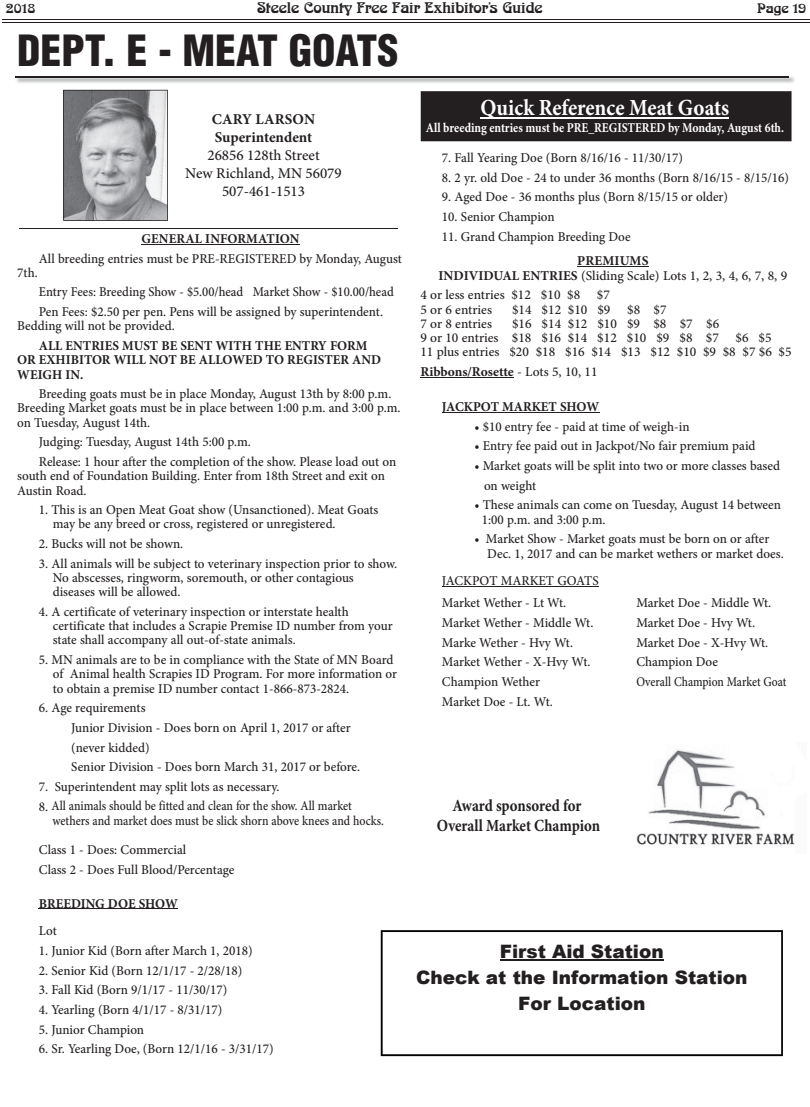
<style>
.page{position:relative;width:810px;height:1107px;background:#fff}
.page>*{position:absolute;margin:0;border:0;box-sizing:border-box;transform-origin:0 0}
.t1{font:900 condensed 42px "Helvetica LT Std";color:#231f20}
.t2{font:700 23.1px "Minion Pro";color:#fff;scale:.91 1}
.t3{font:900 22.2px/31.2px "Arial";color:#231f20}
.t4{font:900 18.45px/26px "Arial";color:#231f20}
.t5{font:18.45px "Arial";color:#231f20}
.t6{font:700 16.95px/20.4px "Minion Pro";letter-spacing:-.005em;color:#231f20;text-align:center;scale:.87 1}
.t7{font:500 15px/18px "Minion Pro";color:#231f20;text-align:center}
.t8{font:15px "Arnold Boecklin Std";color:#231f20}
.t9{font:500 13.5px/14.2px "Minion Pro";color:#231f20}
.t10{font:700 13.5px/19.6px "Minion Pro";color:#231f20}
.t11{font:500 13.5px/19.6px "Minion Pro";color:#231f20;scale:.94 1}
.t12{font:700 13.5px "Minion Pro";color:#fff;scale:.87 1}
.t13{font:500 13.5px "Minion Pro";color:#231f20;scale:.86 1}
.t14{font:13.5px "Arnold Boecklin Std";color:#231f20}
.s1{font-weight:700}
.s2{font-weight:500}
</style>
<div class="page">
<hr style="left:2px;top:22px;width:808px;height:1px;background:#231f20">
<hr style="left:2px;top:20px;width:808px;height:1px;background:#231f20">
<hr style="left:142px;top:244px;width:158px;height:1px;background:#231f20">
<hr style="left:39px;top:909px;width:139px;height:1px;background:#231f20">
<hr style="left:577px;top:266px;width:72px;height:1px;background:#231f20">
<hr style="left:420px;top:377px;width:94px;height:1px;background:#231f20">
<hr style="left:442px;top:412px;width:157px;height:1px;background:#231f20">
<hr style="left:442px;top:586px;width:157px;height:1px;background:#231f20">
<hr style="left:16px;top:76px;width:773px;height:2px;background:#231f20">
<svg style="left:63px;top:90px;width:105px;height:131px;background:#9e9fa1"></svg>
<hr style="left:19px;top:228px;width:378px;height:1px;background:#231f20">
<div style="left:421px;top:91px;width:371px;height:50px;background:#231f20"></div>
<hr style="left:481px;top:117px;width:248px;height:1px;background:#fff">
<img style="left:636px;top:749px;width:159px;height:96px">
<svg style="left:381px;top:930px;width:402px;height:126px"></svg>
<hr style="left:500px;top:960px;width:164px;height:1px;background:#231f20">
<p class="t14" style="left:6px;top:1px;width:31px">2018</p>
<p class="t8" style="left:257px;top:0;width:287px">Steele County Free Fair Exhibitor’s Guide</p>
<p class="t14" style="left:757px;top:1px;width:51px">Page 19</p>
<p class="t1" style="left:17px;top:24px;width:383px">DEPT. E - MEAT GOATS</p>
<p class="t2" style="left:481px;top:92px;width:275px">Quick Reference Meat Goats</p>
<p class="t12" style="left:426px;top:118px;width:413px">All breeding entries must be PRE_REGISTERED by Monday, August 6th.</p>
<p class="t7" style="left:185px;top:110px;width:158px"><span class="s1">CARY LARSON<br>Superintendent<br></span>26856 128th Street<br>New Richland, MN 56079<br>507-461-1513</p>
<p class="t9" style="left:442px;top:151px;width:243px">7. Fall Yearing Doe (Born 8/16/16 - 11/30/17)</p>
<p class="t9" style="left:442px;top:170px;width:348px">8. 2 yr. old Doe - 24 to under 36 months (Born 8/16/15 - 8/15/16)</p>
<p class="t9" style="left:442px;top:190px;width:288px">9. Aged Doe - 36 months plus (Born 8/15/15 or older)</p>
<p class="t9" style="left:442px;top:209px;width:114px">10. Senior Champion</p>
<p class="t9" style="left:577px;top:224px;width:73px;line-height:24.9px;text-indent:-135px">11. Grand Champion Breeding Doe<br><span class="s1">PREMIUMS</span></p>
<p class="t9" style="left:420px;top:266px;width:368px;line-height:19.6px;text-indent:18px"><span class="s1">INDIVIDUAL ENTRIES</span> (Sliding Scale) Lots 1, 2, 3, 4, 6, 7, 8, 9<br>4 or less entries $12 $10 $8 $7</p>
<p class="t9" style="left:420px;top:302px;width:73px">5 or 6 entries</p>
<p class="t9" style="left:512px;top:302px;width:156px">$14 $12 $10 $9 $8 $7</p>
<p class="t9" style="left:420px;top:316px;width:73px">7 or 8 entries</p>
<p class="t9" style="left:39px;top:229px;width:365px;line-height:19.6px;text-align:center"><span class="s1">GENERAL INFORMATION<br></span>All breeding entries must be PRE-REGISTERED by Monday, August</p>
<p class="t9" style="left:17px;top:265px;width:22px">7th.</p>
<p class="t11" style="left:39px;top:282px;width:379px">Entry Fees: Breeding Show - $5.00/head Market Show - $10.00/head<br>Pen Fees: $2.50 per pen. Pens will be assigned by superintendent.</p>
<p class="t10" style="left:39px;top:316px;width:330px;text-indent:-22px"><span class="s2">Bedding will not be provided.<br></span>ALL ENTRIES MUST BE SENT WITH THE ENTRY FORM</p>
<p class="t10" style="left:17px;top:353px;width:365px;line-height:14.2px">OR EXHIBITOR WILL NOT BE ALLOWED TO REGISTER AND<br>WEIGH IN.</p>
<p class="t9" style="left:17px;top:387px;width:385px;text-indent:22px">Breeding goats must be in place Monday, August 13th by 8:00 p.m.<br>Breeding Market goats must be in place between 1:00 p.m. and 3:00 p.m. on Tuesday, August 14th.</p>
<p class="t9" style="left:39px;top:432px;width:359px;line-height:19.6px">Judging: Tuesday, August 14th 5:00 p.m.<br>Release: 1 hour after the completion of the show. Please load out on</p>
<p class="t9" style="left:17px;top:469px;width:369px">south end of Foundation Building. Enter from 18th Street and exit on<br>Austin Road.</p>
<p class="t9" style="left:53px;top:503px;width:327px;text-indent:-14px">1. This is an Open Meat Goat show (Unsanctioned). Meat Goats may be any breed or cross, registered or unregistered.</p>
<p class="t9" style="left:39px;top:537px;width:146px">2. Bucks will not be shown.</p>
<p class="t9" style="left:53px;top:556px;width:346px;text-indent:-14px">3. All animals will be subject to veterinary inspection prior to show.<br>No abscesses, ringworm, soremouth, or other contagious diseases will be allowed.</p>
<p class="t9" style="left:53px;top:605px;width:341px;text-indent:-14px">4. A certificate of veterinary inspection or interstate health certificate that includes a Scrapie Premise ID number from your state shall accompany all out-of-state animals.</p>
<p class="t9" style="left:53px;top:653px;width:346px;text-indent:-14px">5. MN animals are to be in compliance with the State of MN Board of Animal health Scrapies ID Program. For more information or to obtain a premise ID number contact 1-866-873-2824.</p>
<p class="t9" style="left:71px;top:698px;width:290px;line-height:19.6px;text-indent:-32px">6. Age requirements<br>Junior Division - Does born on April 1, 2017 or after (never kidded)<br>Senior Division - Does born March 31, 2017 or before.</p>
<p class="t9" style="left:39px;top:779px;width:242px">7. Superintendent may split lots as necessary.</p>
<p class="t9" style="left:52px;top:799px;width:333px;text-indent:-14px">8. All animals should be fitted and clean for the show. All market wethers and market does must be slick shorn above knees and hocks.</p>
<p class="t9" style="left:39px;top:840px;width:197px;line-height:19.6px">Class 1 - Does: Commercial<br>Class 2 - Does Full Blood/Percentage</p>
<p class="t10" style="left:39px;top:889px;width:141px;line-height:27.9px">BREEDING DOE SHOW<br><span class="s2">Lot</span></p>
<p class="t9" style="left:39px;top:944px;width:215px">1. Junior Kid (Born after March 1, 2018)</p>
<p class="t9" style="left:39px;top:963px;width:205px">2. Senior Kid (Born 12/1/17 - 2/28/18)</p>
<p class="t9" style="left:39px;top:983px;width:190px">3. Fall Kid (Born 9/1/17 - 11/30/17)</p>
<p class="t9" style="left:39px;top:1003px;width:185px">4. Yearling (Born 4/1/17 - 8/31/17)</p>
<p class="t9" style="left:39px;top:1022px;width:107px">5. Junior Champion</p>
<p class="t9" style="left:39px;top:1042px;width:236px">6. Sr. Yearling Doe, (Born 12/1/16 - 3/31/17)</p>
<p class="t9" style="left:420px;top:316px;width:373px;text-indent:92px">$16 $14 $12 $10 $9 $8 $7 $6<br>9 or 10 entries $18 $16 $14 $12 $10 $9 $8 $7 $6 $5<br>11 plus entries $20 $18 $16 $14 $13 $12 $10 $9 $8 $7 $6 $5</p>
<p class="t10" style="left:420px;top:362px;width:179px">Ribbons/Rosette <span class="s2">- Lots 5, 10, 11</span></p>
<p class="t10" style="left:442px;top:397px;width:159px">JACKPOT MARKET SHOW</p>
<p class="t9" style="left:474px;top:419px;width:217px">• $10 entry fee - paid at time of weigh-in</p>
<p class="t9" style="left:474px;top:439px;width:283px">• Entry fee paid out in Jackpot/No fair premium paid</p>
<p class="t9" style="left:484px;top:456px;width:298px;line-height:19.6px;text-indent:-10px">• Market goats will be split into two or more classes based on weight</p>
<p class="t9" style="left:482px;top:498px;width:301px;text-indent:-7px">• These animals can come on Tuesday, August 14 between<br>1:00 p.m. and 3:00 p.m.</p>
<p class="t9" style="left:487px;top:532px;width:298px;text-indent:-13px">• Market Show - Market goats must be born on or after<br>Dec. 1, 2017 and can be market wethers or market does.</p>
<p class="t9" style="left:442px;top:570px;width:158px;line-height:21.9px">JACKPOT MARKET GOATS<br>Market Wether - Lt Wt.</p>
<p class="t4" style="left:-3px;top:558px;width:122px">ck out the le Museum<br>00 Years at</p>
<p class="t9" style="left:636px;top:596px;width:136px">Market Doe - Middle Wt.</p>
<p class="t9" style="left:442px;top:616px;width:153px">Market Wether - Middle Wt.</p>
<p class="t9" style="left:636px;top:616px;width:120px">Market Doe - Hvy Wt.</p>
<p class="t9" style="left:442px;top:635px;width:133px">Marke Wether - Hvy Wt.</p>
<p class="t9" style="left:636px;top:635px;width:134px">Market Doe - X-Hvy Wt.</p>
<p class="t9" style="left:442px;top:655px;width:150px">Market Wether - X-Hvy Wt.</p>
<p class="t9" style="left:636px;top:655px;width:83px">Champion Doe</p>
<p class="t9" style="left:442px;top:675px;width:100px">Champion Wether</p>
<p class="t13" style="left:636px;top:672px;width:176px">Overall Champion Market Goat</p>
<p class="t9" style="left:442px;top:694px;width:112px">Market Doe - Lt. Wt.</p>
<p class="t6" style="left:437px;top:795px;width:189px">Award sponsored for<br>Overall Market Champion</p>
<p class="t5" style="left:336px;top:812px;width:165px">Steele County Dairy</p>
<p class="t3" style="left:-1px;top:934px;width:151px">t Side of the rounds</p>
<p class="t4" style="left:416px;top:937px;width:333px;text-align:center">First Aid Station<br>Check at the Information Station<br>For Location</p>
</div>
